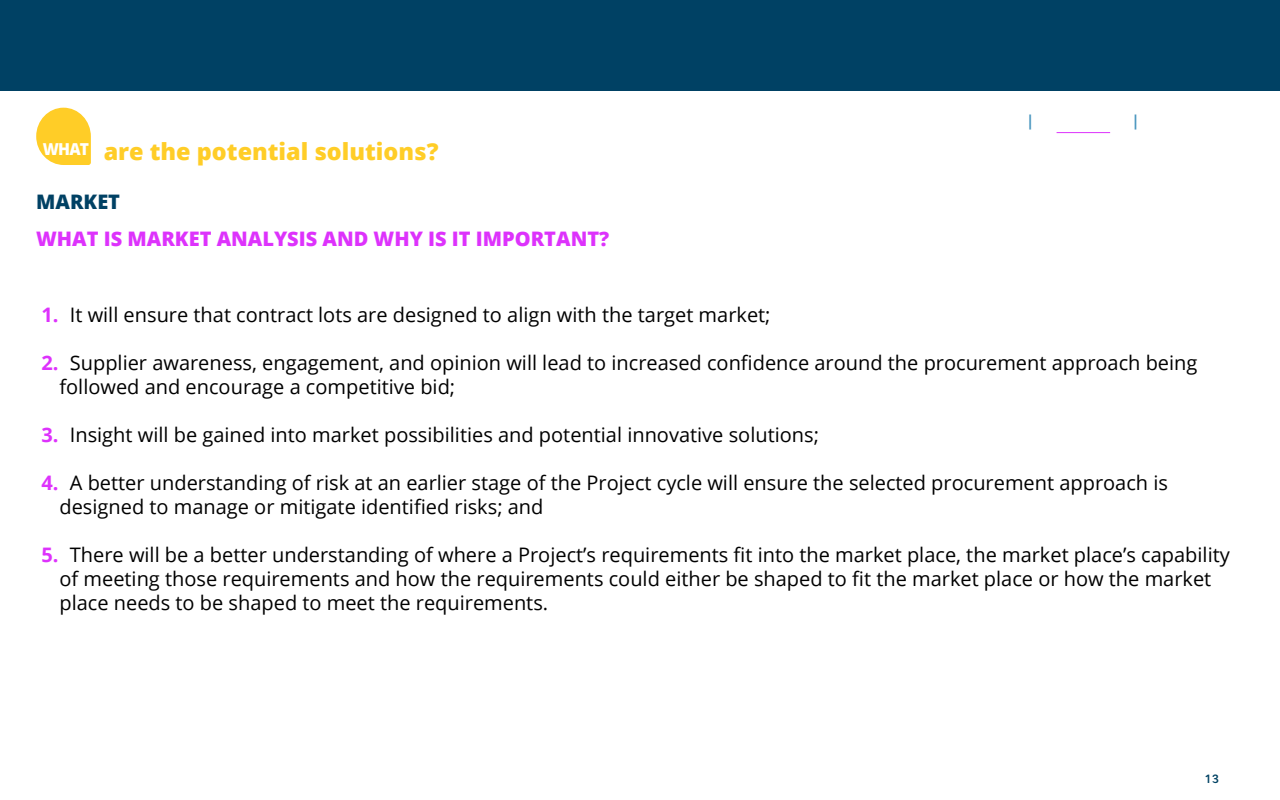
<style>
.page{position:relative;width:1280px;height:800px;background:#fff}
.page>*{position:absolute;margin:0;border:0;box-sizing:border-box;transform-origin:0 0}
.t1{font:800 23.4px "Open Sans";color:#ffcd27}
.t2{font:20px/24px "Open Sans";color:#000}
.t3{font:800 20px "Open Sans";color:#dd32fc}
.t4{font:800 20px "Open Sans";color:#004164}
.t5{font:700 15px "Open Sans";color:#4a96bf}
.t6{font:500 12px "Artico Soft";color:#004263}
.s1{font-weight:700;color:#dd32fc}
</style>
<div class="page">
<div style="left:0;top:0;width:1280px;height:91px;background:#004164"></div>
<svg style="left:36px;top:108px;width:55px;height:57px;background:#ffd54a"></svg>
<hr style="left:1057px;top:132px;width:53px;height:1px;background:#dd32fc">
<p class="t1" style="left:43px;top:134px;width:397px"><sup>WHAT</sup> are the potential solutions?</p>
<p class="t4" style="left:36px;top:187px;width:85px">MARKET</p>
<p class="t3" style="left:36px;top:224px;width:575px">WHAT IS MARKET ANALYSIS AND WHY IS IT IMPORTANT?</p>
<p class="t5" style="left:1026px;top:109px;width:10px">|</p>
<p class="t5" style="left:1131px;top:109px;width:10px">|</p>
<p class="t2" style="left:41px;top:302px;width:731px"><span class="s1">1.</span> It will ensure that contract lots are designed to align with the target market;</p>
<p class="t2" style="left:59px;top:350px;width:1140px;text-indent:-18px"><span class="s1">2.</span> Supplier awareness, engagement, and opinion will lead to increased confidence around the procurement approach being followed and encourage a competitive bid;</p>
<p class="t2" style="left:41px;top:422px;width:779px"><span class="s1">3.</span> Insight will be gained into market possibilities and potential innovative solutions;</p>
<p class="t2" style="left:59px;top:470px;width:1110px;text-indent:-18px"><span class="s1">4.</span> A better understanding of risk at an earlier stage of the Project cycle will ensure the selected procurement approach is designed to manage or mitigate identified risks; and</p>
<p class="t2" style="left:59px;top:542px;width:1172px;text-indent:-18px"><span class="s1">5.</span> There will be a better understanding of where a Project’s requirements fit into the market place, the market place’s capability of meeting those requirements and how the requirements could either be shaped to fit the market place or how the market place needs to be shaped to meet the requirements.</p>
<p class="t6" style="left:1204px;top:771px;width:16px">13</p>
</div>
